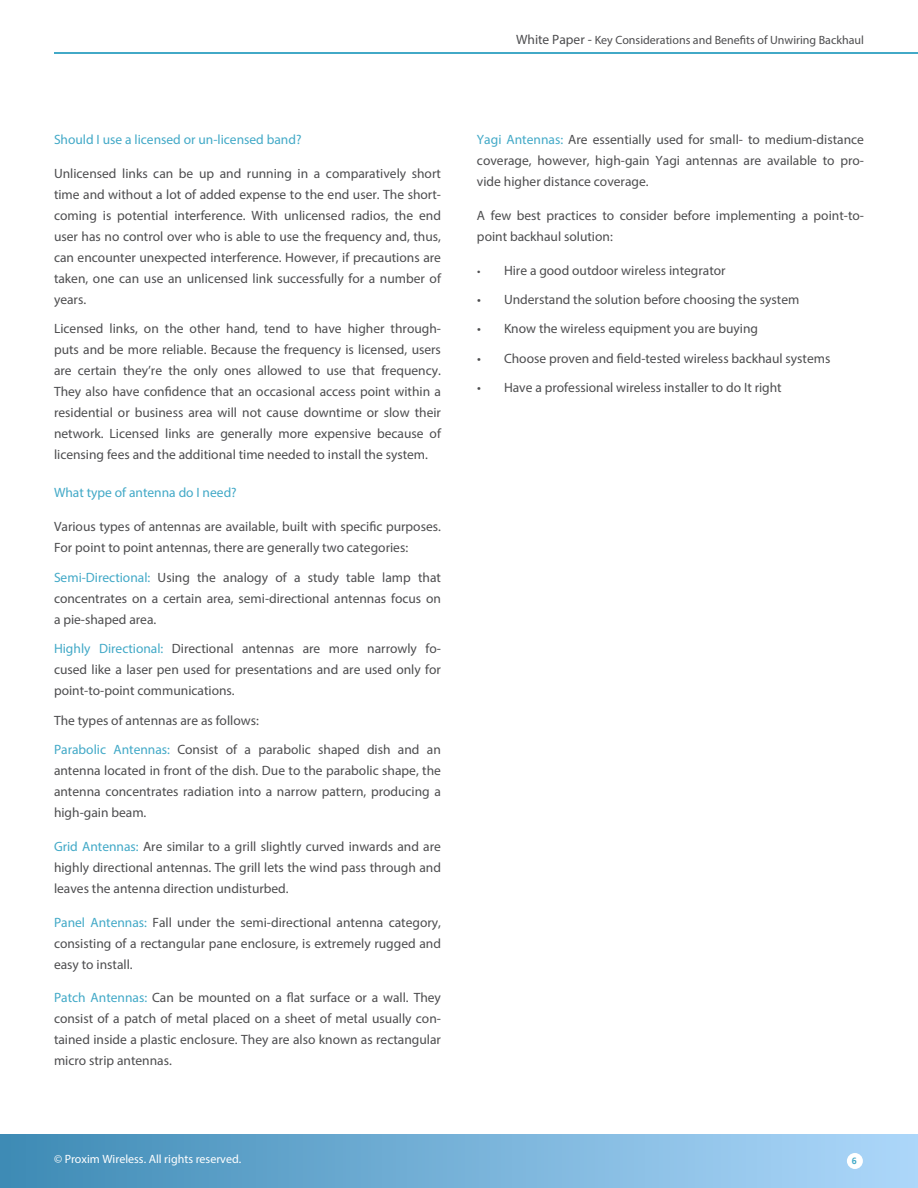
<style>
.page{position:relative;width:918px;height:1188px;background:#fff}
.page>*{position:absolute;margin:0;border:0;box-sizing:border-box;transform-origin:0 0}
.t1{font:13.5px/21px "Myriad Pro";color:#4d4d4f;text-align:justify}
.t2{font:13.5px "Myriad Pro";color:#42a9c7}
.t3{font:12px "Myriad Pro";color:#4d4d4f}
.t4{font:12px "Myriad Pro";color:#fff}
.t5{font:700 9px "Frutiger";color:#42a9c7}
.s1{color:#42a9c7}
.s2{font-size:13.5px}
.s3{font-size:12px}
</style>
<div class="page">
<div style="left:0;top:1134px;width:918px;height:54px;background:linear-gradient(to right,#3e8bb5,#aed8fb)"></div>
<hr style="left:54px;top:52px;width:864px;height:2px;background:#42a9c7">
<div style="left:847px;top:1153px;width:16px;height:16px;background:#fff;border-radius:50%"></div>
<p class="t2" style="left:54px;top:131px;width:249px">Should I use a licensed or un-licensed band?</p>
<p class="t1" style="left:54px;top:163px;width:389px">Unlicensed links can be up and running in a comparatively short time and without a lot of added expense to the end user. The short&shy;coming is potential interference. With unlicensed radios, the end user has no control over who is able to use the frequency and, thus, can encounter unexpected interference. However, if precautions are taken, one can use an unlicensed link successfully for a number of years.</p>
<p class="t1" style="left:54px;top:318px;width:389px">Licensed links, on the other hand, tend to have higher through&shy;puts and be more reliable. Because the frequency is licensed, users are certain they’re the only ones allowed to use that frequency.<br>They also have confidence that an occasional access point within a residential or business area will not cause downtime or slow their network. Licensed links are generally more expensive because of licensing fees and the additional time needed to install the system.</p>
<p class="t2" style="left:54px;top:484px;width:184px">What type of antenna do I need?</p>
<p class="t1" style="left:54px;top:516px;width:388px">Various types of antennas are available, built with specific purposes.<br>For point to point antennas, there are generally two categories:</p>
<p class="t1" style="left:54px;top:566px;width:389px"><span class="s1">Semi-Directional:</span> Using the analogy of a study table lamp that concentrates on a certain area, semi-directional antennas focus on a pie-shaped area.</p>
<p class="t1" style="left:54px;top:638px;width:389px"><span class="s1">Highly Directional:</span> Directional antennas are more narrowly fo&shy;cused like a laser pen used for presentations and are used only for point-to-point communications.</p>
<p class="t1" style="left:54px;top:705px;width:388px;line-height:29.5px">The types of antennas are as follows:<br><span class="s1">Parabolic Antennas:</span> Consist of a parabolic shaped dish and an</p>
<p class="t1" style="left:54px;top:760px;width:389px">antenna located in front of the dish. Due to the parabolic shape, the antenna concentrates radiation into a narrow pattern, producing a high-gain beam.</p>
<p class="t1" style="left:54px;top:836px;width:389px"><span class="s1">Grid Antennas:</span> Are similar to a grill slightly curved inwards and are highly directional antennas. The grill lets the wind pass through and leaves the antenna direction undisturbed.</p>
<p class="t1" style="left:54px;top:911px;width:389px"><span class="s1">Panel Antennas:</span> Fall under the semi-directional antenna category, consisting of a rectangular pane enclosure, is extremely rugged and easy to install.</p>
<p class="t1" style="left:54px;top:987px;width:389px"><span class="s1">Patch Antennas:</span> Can be mounted on a flat surface or a wall. They consist of a patch of metal placed on a sheet of metal usually con&shy;tained inside a plastic enclosure. They are also known as rectangular micro strip antennas.</p>
<p class="t4" style="left:54px;top:1152px;width:189px">© Proxim Wireless. All rights reserved.</p>
<p class="t3" style="left:516px;top:33px;width:349px"><span class="s2">White Paper -</span> Key Considerations and Benefits of Unwiring Backhaul</p>
<p class="t1" style="left:477px;top:129px;width:389px"><span class="s1">Yagi Antennas:</span> Are essentially used for small- to medium-distance coverage, however, high-gain Yagi antennas are available to pro&shy;vide higher distance coverage.</p>
<p class="t1" style="left:477px;top:205px;width:389px">A few best practices to consider before implementing a point-to&shy;point backhaul solution:</p>
<p class="t1" style="left:477px;top:259px;width:250px"><span class="s3">•</span> Hire a good outdoor wireless integrator</p>
<p class="t1" style="left:477px;top:289px;width:324px">• Understand the solution before choosing the system</p>
<p class="t1" style="left:477px;top:318px;width:283px">• Know the wireless equipment you are buying</p>
<p class="t1" style="left:477px;top:348px;width:355px">• Choose proven and field-tested wireless backhaul systems</p>
<p class="t1" style="left:477px;top:377px;width:306px">• Have a professional wireless installer to do It right</p>
<p class="t5" style="left:852px;top:1155px;width:7px">6</p>
</div>
